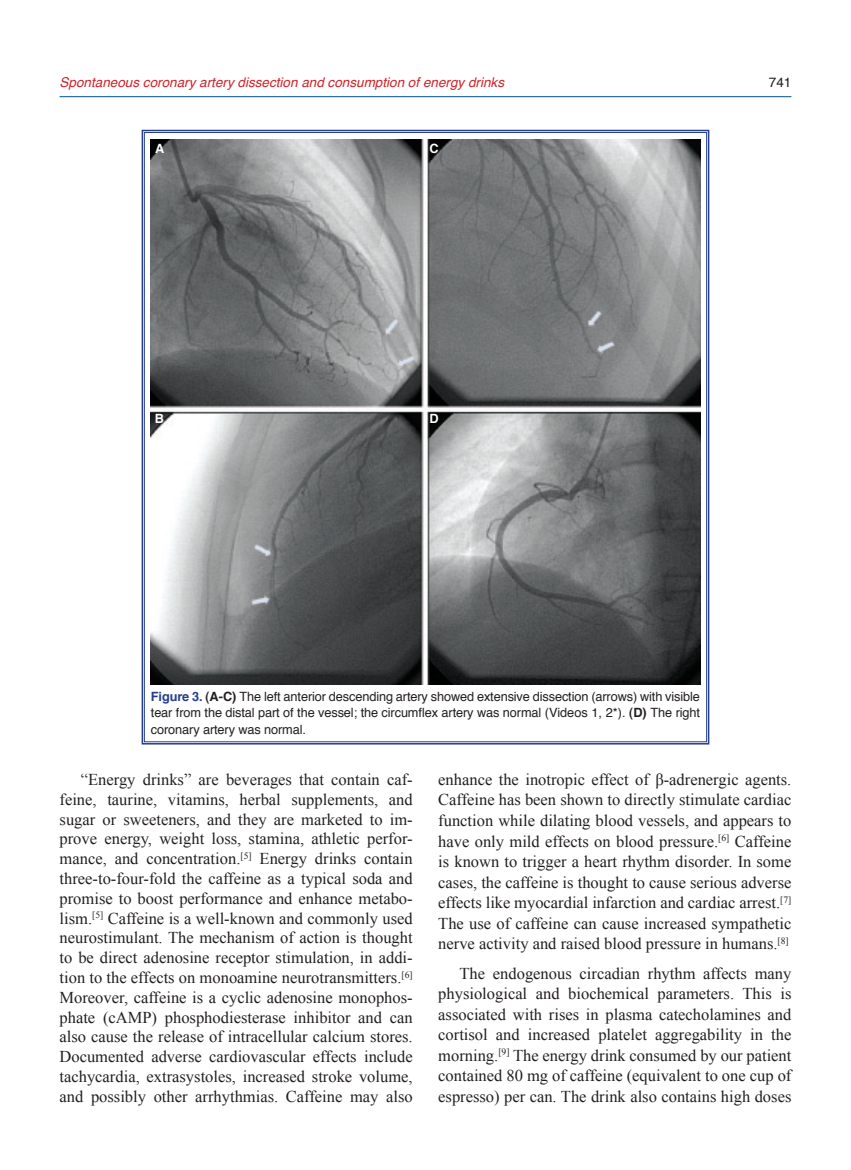
<style>
.page{position:relative;width:851px;height:1170px;background:#fff}
.page>*{position:absolute;margin:0;border:0;box-sizing:border-box;transform-origin:0 0}
.t1{font:16.5px/19.8px "Times New Roman";color:#231f20;text-align:justify}
.t2{font:italic 13.5px "Helvetica";color:#d1232a}
.t3{font:13.5px "Helvetica";color:#231f20}
.t4{font:12.75px/16.5px "Helvetica";letter-spacing:-.01em;color:#231f20;text-align:justify}
.t5{font:700 12.75px "Helvetica";color:#fff}
.s1{font-weight:700;color:#253f8e}
.s2{font-weight:700}
</style>
<div class="page">
<svg style="left:141px;top:129px;width:569px;height:616px"></svg>
<img style="left:151px;top:139px;width:549px;height:545px">
<hr style="left:60px;top:96px;width:731px;height:1px;background:#01508b">
<p class="t2" style="left:60px;top:71px;width:446px">Spontaneous coronary artery dissection and consumption of energy drinks</p>
<p class="t3" style="left:768px;top:73px;width:24px">741</p>
<p class="t5" style="left:155px;top:140px;width:11px">A</p>
<p class="t5" style="left:429px;top:140px;width:11px">C</p>
<p class="t5" style="left:155px;top:410px;width:11px">B</p>
<p class="t5" style="left:429px;top:410px;width:11px">D</p>
<p class="t4" style="left:151px;top:688px;width:550px"><span class="s1">Figure 3.</span> <span class="s2">(A-C)</span> The left anterior descending artery showed extensive dissection (arrows) with visible tear from the distal part of the vessel; the circumflex artery was normal (Videos 1, 2*). <span class="s2">(D)</span> The right coronary artery was normal.</p>
<p class="t1" style="left:60px;top:769px;width:354px;text-indent:21px">“Energy drinks” are beverages that contain caf&shy;feine, taurine, vitamins, herbal supplements, and sugar or sweeteners, and they are marketed to im&shy;prove energy, weight loss, stamina, athletic perfor&shy;mance, and concentration.<sup>[5]</sup> Energy drinks contain three-to-four-fold the caffeine as a typical soda and promise to boost performance and enhance metabo&shy;lism.<sup>[5]</sup> Caffeine is a well-known and commonly used neurostimulant. The mechanism of action is thought to be direct adenosine receptor stimulation, in addi&shy;tion to the effects on monoamine neurotransmitters.<sup>[6] </sup>Moreover, caffeine is a cyclic adenosine monophos&shy;phate (cAMP) phosphodiesterase inhibitor and can also cause the release of intracellular calcium stores.<br>Documented adverse cardiovascular effects include tachycardia, extrasystoles, increased stroke volume, and possibly other arrhythmias. Caffeine may also</p>
<p class="t1" style="left:438px;top:768px;width:354px;line-height:20.5px">enhance the inotropic effect of β-adrenergic agents.<br>Caffeine has been shown to directly stimulate cardiac function while dilating blood vessels, and appears to have only mild effects on blood pressure.<sup>[6]</sup> Caffeine is known to trigger a heart rhythm disorder. In some cases, the caffeine is thought to cause serious adverse effects like myocardial infarction and cardiac arrest.<sup>[7] </sup>The use of caffeine can cause increased sympathetic nerve activity and raised blood pressure in humans.<sup>[8]</sup></p>
<p class="t1" style="left:438px;top:962px;width:354px;line-height:20.5px;text-indent:21px">The endogenous circadian rhythm affects many physiological and biochemical parameters. This is associated with rises in plasma catecholamines and cortisol and increased platelet aggregability in the morning.<sup>[9]</sup> The energy drink consumed by our patient contained 80 mg of caffeine (equivalent to one cup of espresso) per can. The drink also contains high doses</p>
</div>
